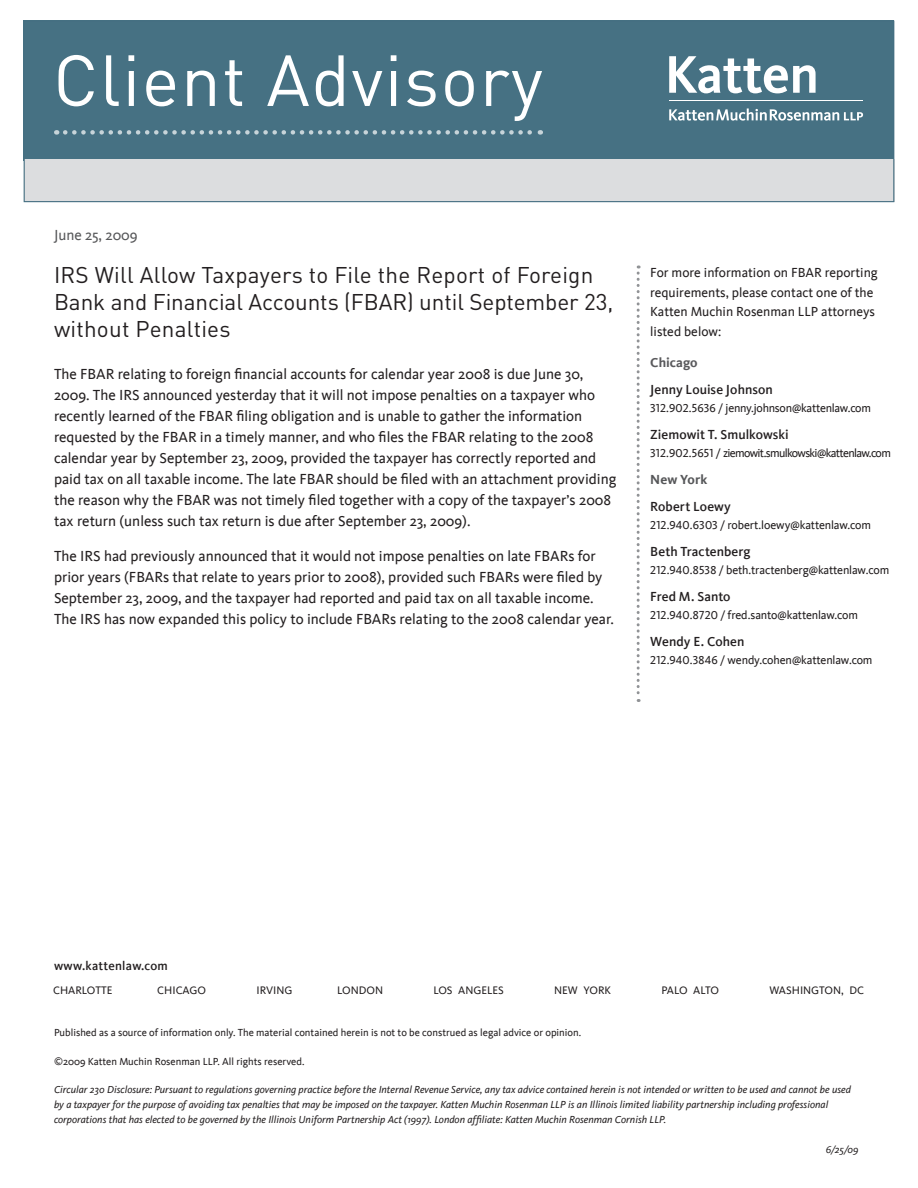
<style>
.page{position:relative;width:918px;height:1188px;background:#fff}
.page>*{position:absolute;margin:0;border:0;box-sizing:border-box;transform-origin:0 0}
.t1{font:71.1px "DINOT";letter-spacing:.02em;color:#fff}
.t2{font:22.5px/27px "DINOT";color:#231f20}
.t3{font:15px/21px "Kievit";color:#231f20}
.SubHeads{font:15px "Kievit";color:#57585a}
.t4{font:13.5px/19.5px "Kievit";color:#231f20}
.t5{font:500 13.5px "Kievit";letter-spacing:.005em;color:#231f20}
.t6{font:700 13.5px "Kievit";letter-spacing:.005em;color:#5a5a5d}
.t7{font:700 13.5px "Kievit";letter-spacing:.01em;color:#57585a}
.t8{font:500 12.75px "Kievit";letter-spacing:.02em;color:#231f20}
.t9{font:12px "Kievit";letter-spacing:-.02em;color:#231f20}
.t10{font:12px "Kievit";letter-spacing:-.06em;color:#231f20}
.t11{font:11.25px "Kievit";color:#231f20}
.t12{font:11.25px "Kievit";letter-spacing:-.025em;color:#231f20}
.t13{font:italic 10.5px/15px "Kievit";color:#231f20}
.t14{font:10.5px "Kievit";color:#231f20}
.s1{font-family:"Kievit Book SC"}
</style>
<div class="page">
<div style="left:24px;top:21px;width:870px;height:140px;background:#467183"></div>
<div style="left:24px;top:160px;width:871px;height:42px;background:#dcdddf"></div>
<svg style="left:65px;top:130px;width:476px;height:5px"></svg>
<svg style="left:669px;top:56px;width:147px;height:37px"></svg>
<hr style="left:669px;top:101px;width:194px;height:1px;background:#fff">
<svg style="left:669px;top:108px;width:194px;height:13px"></svg>
<div style="left:24px;top:21px;width:870px;height:181px;border:1px solid #456f82"></div>
<svg style="left:637px;top:266px;width:3px;height:436px"></svg>
<p class="t1" style="left:53px;top:32px;width:491px">Client Advisory</p>
<p class="SubHeads" style="left:54px;top:226px;width:85px">June 25, 2009</p>
<p class="t2" style="left:54px;top:261px;width:561px">IRS Will Allow Taxpayers to File the Report of Foreign<br>Bank and Financial Accounts (FBAR) until September 23, without Penalties</p>
<p class="t3" style="left:54px;top:364px;width:564px">The FBAR relating to foreign financial accounts for calendar year 2008 is due June 30, 2009. The IRS announced yesterday that it will not impose penalties on a taxpayer who recently learned of the FBAR filing obligation and is unable to gather the information requested by the FBAR in a timely manner, and who files the FBAR relating to the 2008 calendar year by September 23, 2009, provided the taxpayer has correctly reported and paid tax on all taxable income. The late FBAR should be filed with an attachment providing the reason why the FBAR was not timely filed together with a copy of the taxpayer’s 2008 tax return (unless such tax return is due after September 23, 2009).</p>
<p class="t3" style="left:54px;top:545px;width:562px">The IRS had previously announced that it would not impose penalties on late FBARs for prior years (FBARs that relate to years prior to 2008), provided such FBARs were filed by September 23, 2009, and the taxpayer had reported and paid tax on all taxable income.<br>The IRS has now expanded this policy to include FBARs relating to the 2008 calendar year.</p>
<p class="t4" style="left:650px;top:263px;width:229px">For more information on FBAR reporting requirements, please contact one of the<br>Katten Muchin Rosenman LLP attorneys listed below:</p>
<p class="t6" style="left:650px;top:355px;width:49px">Chicago</p>
<p class="t5" style="left:650px;top:382px;width:124px">Jenny Louise Johnson</p>
<p class="t9" style="left:650px;top:402px;width:222px"><span class="s1">312.902.5636</span> / jenny.johnson@kattenlaw.com</p>
<p class="t5" style="left:650px;top:427px;width:140px">Ziemowit T. Smulkowski</p>
<p class="t10" style="left:650px;top:447px;width:242px"><span class="s1">312.902.5651</span> / ziemowit.smulkowski@kattenlaw.com</p>
<p class="t7" style="left:650px;top:472px;width:59px">New York</p>
<p class="t5" style="left:650px;top:499px;width:82px">Robert Loewy</p>
<p class="t9" style="left:650px;top:519px;width:222px"><span class="s1">212.940.6303</span> / robert.loewy@kattenlaw.com</p>
<p class="t5" style="left:650px;top:544px;width:102px">Beth Tractenberg</p>
<p class="t9" style="left:650px;top:564px;width:241px"><span class="s1">212.940.8538</span> / beth.tractenberg@kattenlaw.com</p>
<p class="t5" style="left:650px;top:589px;width:82px">Fred M. Santo</p>
<p class="t9" style="left:650px;top:609px;width:209px"><span class="s1">212.940.8720</span> / fred.santo@kattenlaw.com</p>
<p class="t5" style="left:650px;top:634px;width:96px">Wendy E. Cohen</p>
<p class="t9" style="left:650px;top:654px;width:224px"><span class="s1">212.940.3846</span> / wendy.cohen@kattenlaw.com</p>
<p class="t8" style="left:54px;top:958px;width:115px">www.kattenlaw.com</p>
<p class="t11" style="left:53px;top:983px;width:61px">CHARLOTTE</p>
<p class="t11" style="left:157px;top:983px;width:50px">CHICAGO</p>
<p class="t11" style="left:256px;top:983px;width:38px">IRVING</p>
<p class="t11" style="left:337px;top:983px;width:47px">LONDON</p>
<p class="t11" style="left:434px;top:983px;width:72px">LOS ANGELES</p>
<p class="t11" style="left:554px;top:983px;width:58px">NEW YORK</p>
<p class="t12" style="left:661px;top:983px;width:59px">PALO ALTO</p>
<p class="t11" style="left:770px;top:983px;width:96px">WASHINGTON, DC</p>
<p class="t14" style="left:54px;top:1027px;width:529px">Published as a source of information only. The material contained herein is not to be construed as legal advice or opinion.</p>
<p class="t14" style="left:54px;top:1055px;width:252px">©2009 Katten Muchin Rosenman LLP. All rights reserved.</p>
<p class="t13" style="left:54px;top:1082px;width:798px">Circular 230 Disclosure: Pursuant to regulations governing practice before the Internal Revenue Service, any tax advice contained herein is not intended or written to be used and cannot be used by a taxpayer for the purpose of avoiding tax penalties that may be imposed on the taxpayer. Katten Muchin Rosenman LLP is an Illinois limited liability partnership including professional corporations that has elected to be governed by the Illinois Uniform Partnership Act (1997). London affiliate: Katten Muchin Rosenman Cornish LLP.</p>
<p class="t13" style="left:826px;top:1142px;width:34px">6/25/09</p>
</div>
